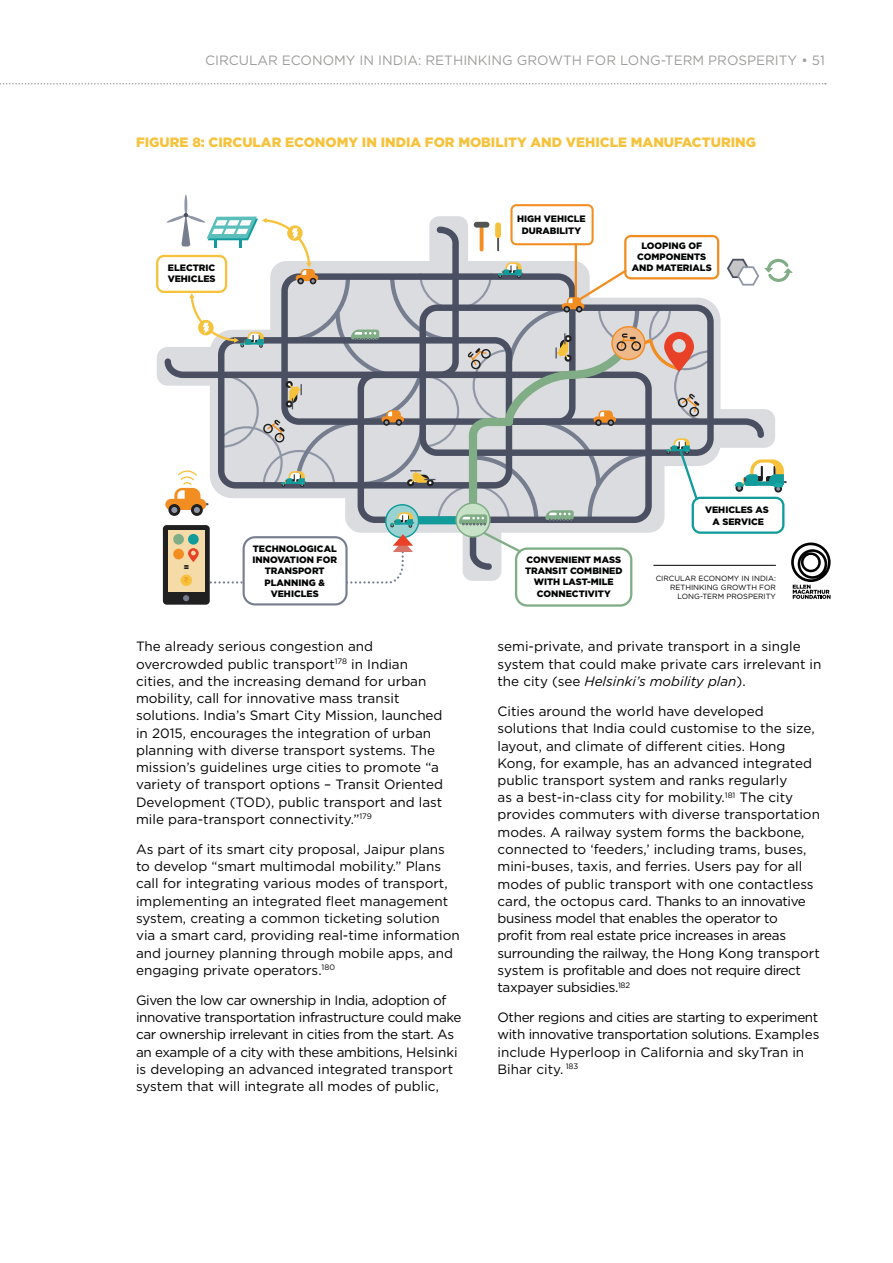
<style>
.page{position:relative;width:893px;height:1263px;background:#fff}
.page>*{position:absolute;margin:0;border:0;box-sizing:border-box;transform-origin:0 0}
.t1{font:13.5px/17.2px "Gotham";color:#000}
.t2{font:13.5px/17.2px "Gotham";letter-spacing:-.025em;color:#000}
.t3{font:13.5px/17.2px "Gotham";color:#030303}
.t4{font:13.5px "Gotham";color:#9d9d9c}
.t5{font:900 13.5px "Gotham";color:#f7c23b}
.t6{font:900 9.3px/11.1px "Gotham";color:#010202;text-align:center}
.t7{font:8.4px "Myriad Pro";color:#f28d22}
.t8{font:900 8.4px "Gotham";color:#010202}
.t9{font:7.5px/9px "Gotham";color:#000;text-align:right}
.s1{color:#000}
.s2{font-style:italic}
.s3{color:#030303}
</style>
<div class="page">
<svg style="left:0;top:83px;width:826px;height:2px"></svg>
<hr style="left:184px;top:195px;width:3px;height:20px;background:#8f96a5;border-radius:50%">
<svg style="left:156px;top:204px;width:675px;height:403px"></svg>
<p class="t4" style="left:205px;top:51px;width:621px">CIRCULAR ECONOMY IN INDIA: RETHINKING GROWTH FOR LONG-TERM PROSPERITY • 51</p>
<p class="t5" style="left:136px;top:133px;width:621px">FIGURE 8: CIRCULAR ECONOMY IN INDIA FOR MOBILITY AND VEHICLE MANUFACTURING</p>
<p class="t6" style="left:168px;top:262px;width:49px;text-align:left">ELECTRIC<br>VEHICLES</p>
<p class="t6" style="left:517px;top:213px;width:70px">HIGH VEHICLE<br>DURABILITY</p>
<p class="t6" style="left:632px;top:240px;width:81px">LOOPING OF<br>COMPONENTS<br>AND MATERIALS</p>
<p class="t8" style="left:184px;top:562px;width:7px">=</p>
<p class="t7" style="left:184px;top:575px;width:6px">₹</p>
<p class="t6" style="left:252px;top:543px;width:86px">TECHNOLOGICAL<br>INNOVATION FOR<br>TRANSPORT<br>PLANNING &amp;<br>VEHICLES</p>
<p class="t1" style="left:136px;top:638px;width:308px">The already serious congestion and overcrowded public transport<sup>178</sup> in Indian cities, and the increasing demand for urban mobility, call for innovative mass transit solutions. India’s Smart City Mission, launched in 2015, encourages the integration of urban planning with diverse transport systems. The mission’s guidelines urge cities to promote “a variety of transport options – Transit Oriented Development (TOD), public transport and last mile para-transport connectivity.”<sup>179</sup></p>
<p class="t3" style="left:136px;top:840px;width:325px"><span class="s1">As part of its smart city proposal,</span> Jaipur plans to develop “smart multimodal mobility.” Plans call for integrating various modes of transport, implementing an integrated fleet management system, creating a common ticketing solution via a smart card, providing real-time information and journey planning through mobile apps, and engaging private operators.<sup>180</sup></p>
<p class="t2" style="left:136px;top:991px;width:327px">Given the low car ownership in India, adoption of innovative transportation infrastructure could make car ownership irrelevant in cities from the start. As an example of a city with these ambitions, Helsinki is developing an advanced integrated transport system that will integrate all modes of public,</p>
<p class="t6" style="left:525px;top:554px;width:99px">CONVENIENT MASS<br>TRANSIT COMBINED<br>WITH LAST-MILE<br>CONNECTIVITY</p>
<p class="t6" style="left:705px;top:504px;width:65px">VEHICLES AS<br>A SERVICE</p>
<p class="t9" style="left:656px;top:574px;width:122px">CIRCULAR ECONOMY IN INDIA:<br>RETHINKING GROWTH FOR<br>LONG-TERM PROSPERITY</p>
<p class="t1" style="left:497px;top:638px;width:325px">semi-private, and private transport in a single system that could make private cars irrelevant in the city (see <span class="s2">Helsinki’s mobility plan</span>).</p>
<p class="t1" style="left:497px;top:702px;width:324px">Cities around the world have developed solutions that India could customise to the size, layout, and climate of different cities. Hong Kong, for example, has an advanced integrated public transport system and ranks regularly<br>as a best-in-class city for mobility.<sup>181</sup> The city provides commuters with diverse transportation modes. A railway system forms the backbone, connected to ‘feeders,’ including trams, buses, mini-buses, taxis, and ferries. Users pay for all modes of public transport with one contactless card, the octopus card. Thanks to an innovative business model that enables the operator to<br>profit from real estate price increases in areas surrounding the railway, the Hong Kong transport system is profitable and does not require direct taxpayer subsidies.<sup>182</sup></p>
<p class="t2" style="left:497px;top:1008px;width:323px">Other regions and cities are starting to experiment with innovative transportation solutions. <span class="s3">Examples include Hyperloop in California and skyTran in Bihar city.</span> <sup>183</sup></p>
</div>
